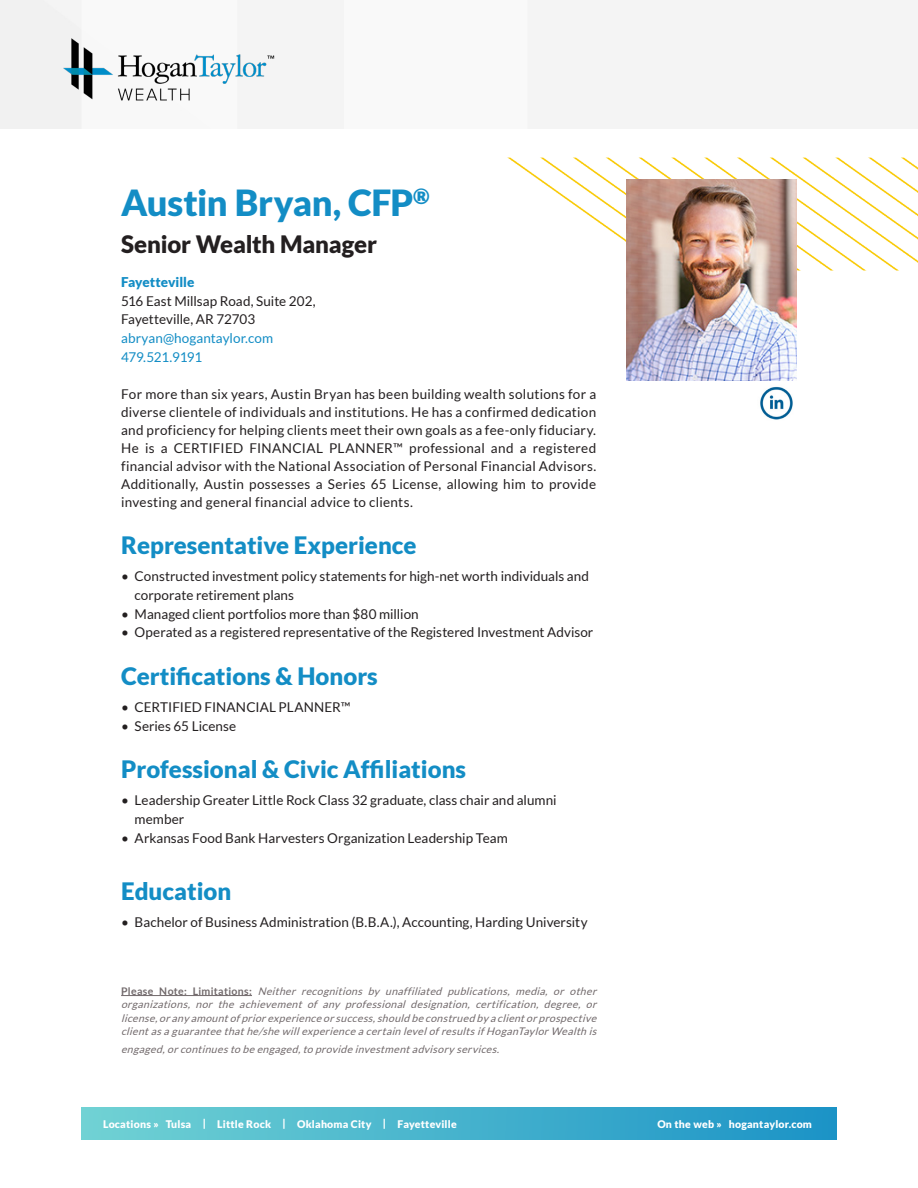
<style>
.page{position:relative;width:918px;height:1188px;background:#fff}
.page>*{position:absolute;margin:0;border:0;box-sizing:border-box;transform-origin:0 0}
.t1{font:900 36px "Lato";letter-spacing:-.015em;color:#138dc5}
.t2{font:900 24px "Lato";color:#138dc5}
.t3{font:900 24px "Lato";letter-spacing:-.01em;color:#231f20}
.Top_Paragraph{font:13.5px/18px "Lato";letter-spacing:.005em;color:#231f20}
.t4{font:13.5px "Lato";letter-spacing:.005em;color:#138dc5}
.t5{font:900 13.5px "Lato";color:#138dc5}
.t6{font:13.5px "Lato";letter-spacing:-.02em;color:#138dc5}
.Top_Paragraph-2{font:italic 10.5px/13.5px "Lato";color:#71696b;text-align:justify}
.t7{font:900 10.5px "Lato";letter-spacing:.02em;color:#fff}
.s1{font-weight:700;font-style:normal}
</style>
<div class="page">
<img style="left:507px;top:157px;width:411px;height:121px">
<img style="left:627px;top:179px;width:170px;height:201px">
<hr style="left:121px;top:995px;width:131px;height:1px;background:#71696b">
<img style="left:81px;top:1107px;width:756px;height:33px">
<img style="left:63px;top:38px;width:211px;height:65px">
<img style="left:760px;top:386px;width:33px;height:34px">
<p class="t1" style="left:121px;top:181px;width:310px">Austin Bryan, CFP<sup>®</sup></p>
<p class="t3" style="left:121px;top:230px;width:257px">Senior Wealth Manager</p>
<p class="t5" style="left:121px;top:274px;width:75px">Fayetteville</p>
<p class="Top_Paragraph" style="left:121px;top:292px;width:196px">516 East Millsap Road, Suite 202,</p>
<p class="Top_Paragraph" style="left:121px;top:310px;width:136px">Fayetteville, AR 72703</p>
<p class="t4" style="left:121px;top:331px;width:154px">abryan@hogantaylor.com</p>
<p class="t6" style="left:121px;top:349px;width:83px">479.521.9191</p>
<p class="Top_Paragraph" style="left:121px;top:385px;width:477px;text-align:justify">For more than six years, Austin Bryan has been building wealth solutions for a diverse clientele of individuals and institutions. He has a confirmed dedication and proficiency for helping clients meet their own goals as a fee-only fiduciary.<br>He is a CERTIFIED FINANCIAL PLANNER™ professional and a registered financial advisor with the National Association of Personal Financial Advisors.<br>Additionally, Austin possesses a Series 65 License, allowing him to provide investing and general financial advice to clients.</p>
<p class="t2" style="left:121px;top:531px;width:297px">Representative Experience</p>
<p class="Top_Paragraph" style="left:135px;top:567px;width:456px;line-height:18.8px;text-indent:-14px">• Constructed investment policy statements for high-net worth individuals and corporate retirement plans</p>
<p class="Top_Paragraph" style="left:121px;top:605px;width:299px">• Managed client portfolios more than $80 million</p>
<p class="Top_Paragraph" style="left:121px;top:624px;width:474px">• Operated as a registered representative of the Registered Investment Advisor</p>
<p class="t2" style="left:121px;top:662px;width:258px">Certifications &amp; Honors</p>
<p class="Top_Paragraph" style="left:121px;top:698px;width:231px">• CERTIFIED FINANCIAL PLANNER™</p>
<p class="Top_Paragraph" style="left:121px;top:717px;width:117px">• Series 65 License</p>
<p class="t2" style="left:121px;top:755px;width:347px">Professional &amp; Civic Affiliations</p>
<p class="Top_Paragraph" style="left:135px;top:791px;width:424px;line-height:18.8px;text-indent:-14px">• Leadership Greater Little Rock Class 32 graduate, class chair and alumni member</p>
<p class="Top_Paragraph" style="left:121px;top:829px;width:388px">• Arkansas Food Bank Harvesters Organization Leadership Team</p>
<p class="t2" style="left:121px;top:878px;width:112px">Education</p>
<p class="Top_Paragraph" style="left:121px;top:913px;width:468px">• Bachelor of Business Administration (B.B.A.), Accounting, Harding University</p>
<p class="Top_Paragraph-2" style="left:121px;top:984px;width:480px"><span class="s1">P l e a s e N o t e : L i m i t a t i o n s :</span> Neither recognitions by unaffiliated publications, media, or other organizations, nor the achievement of any professional designation, certification, degree, or license,orany amountofpriorexperience orsuccess,should be construed by a clientorprospective clientasa guarantee thathe/she willexperience a certain levelofresultsifHoganTaylorWealth is</p>
<p class="Top_Paragraph-2" style="left:121px;top:1043px;width:383px">engaged,orcontinuesto be engaged,to provide investmentadvisory services.</p>
<p class="t7" style="left:103px;top:1118px;width:355px">Locations » Tulsa | Little Rock | Oklahoma City | Fayetteville</p>
<p class="t7" style="left:657px;top:1118px;width:156px">On the web » hogantaylor.com</p>
</div>
